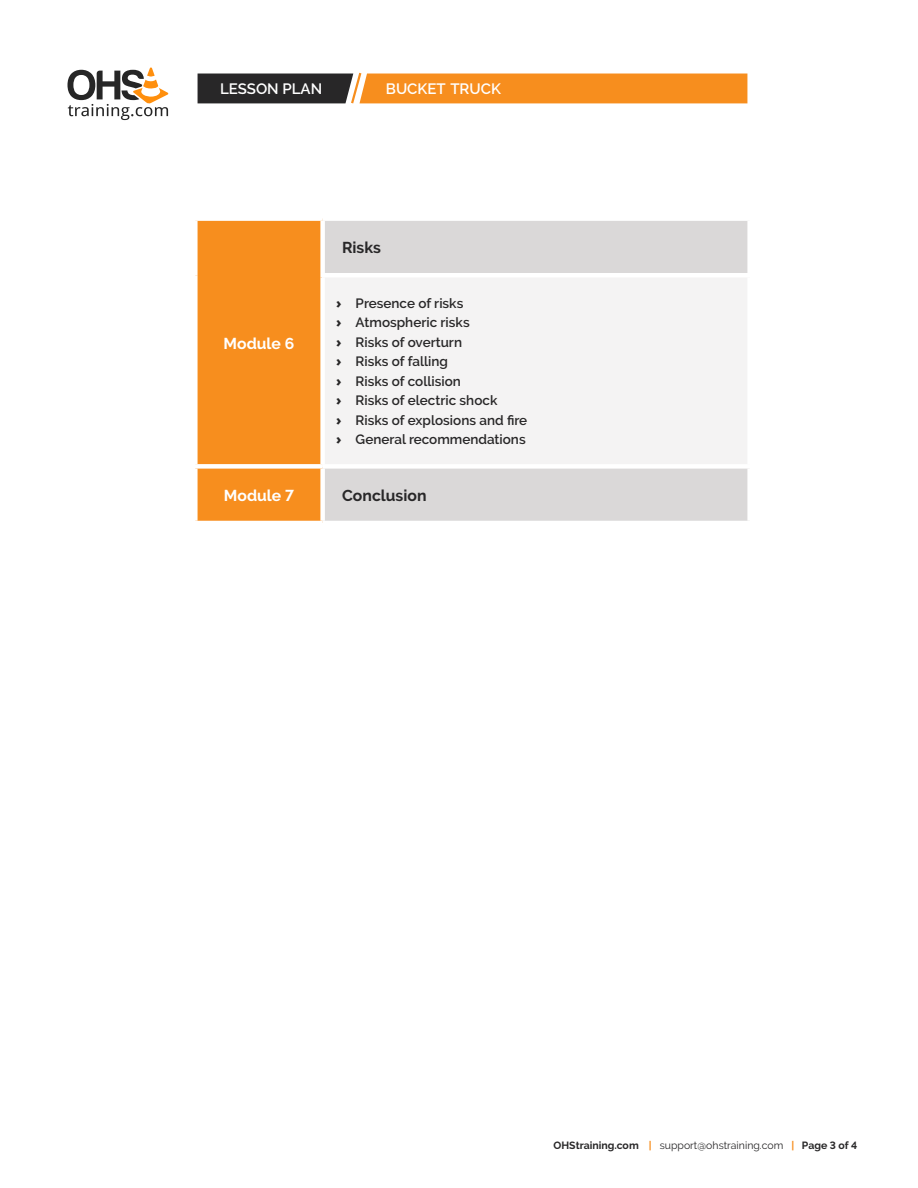
<style>
.page{position:relative;width:918px;height:1188px;background:#fff}
.page>*{position:absolute;margin:0;border:0;box-sizing:border-box;transform-origin:0 0}
.t1{font:700 15.75px "Rising Sun";color:#282728}
.t2{font:700 15.75px "Rising Sun";color:#fff}
.t3{font:600 15px "Rising Sun";color:#fff}
.t4{font:600 13.5px/19.5px "Rising Sun";color:#282728}
.t5{font:700 10.5px "Rising Sun";color:#282728}
.s1{font-family:"Open Sans";font-weight:800}
.s2{color:#f78e1e}
.s3{font-weight:400}
</style>
<div class="page">
<svg style="left:198px;top:72px;width:549px;height:32px;background:#c27c33"></svg>
<svg style="left:68px;top:67px;width:100px;height:53px"></svg>
<div style="left:198px;top:221px;width:122px;height:300px;background:#f78e1e"></div>
<div style="left:325px;top:221px;width:422px;height:300px;background:#dad8d8"></div>
<div style="left:323px;top:275px;width:427px;height:191px;background:#f4f3f3"></div>
<hr style="left:320px;top:273px;width:432px;height:4px;background:#fff">
<div style="left:320px;top:277px;width:5px;height:187px;background:#fff"></div>
<div style="left:747px;top:277px;width:5px;height:187px;background:#fff"></div>
<div style="left:193px;top:464px;width:130px;height:5px;background:#fff"></div>
<div style="left:323px;top:464px;width:429px;height:5px;background:#fff"></div>
<p class="t3" style="left:220px;top:82px;width:104px">LESSON PLAN</p>
<p class="t3" style="left:386px;top:83px;width:117px">BUCKET TRUCK</p>
<p class="t2" style="left:224px;top:337px;width:72px">Module 6</p>
<p class="t1" style="left:342px;top:241px;width:40px">Risks</p>
<p class="t4" style="left:336px;top:295px;width:193px"><span class="s1">›</span> Presence of risks<br><span class="s1">›</span> Atmospheric risks<br><span class="s1">›</span> Risks of overturn<br><span class="s1">›</span> Risks of falling<br><span class="s1">›</span> Risks of collision<br><span class="s1">›</span> Risks of electric shock<br><span class="s1">›</span> Risks of explosions and re <span class="s1">›</span> General recommendations</p>
<p class="t2" style="left:224px;top:489px;width:72px">Module 7</p>
<p class="t1" style="left:342px;top:489px;width:86px">Conclusion</p>
<p class="t5" style="left:554px;top:1141px;width:305px">OHStraining.com <span class="s2">|</span> <span class="s3">support@ohstraining.com</span> <span class="s2">|</span> Page 3 of 4</p>
</div>
